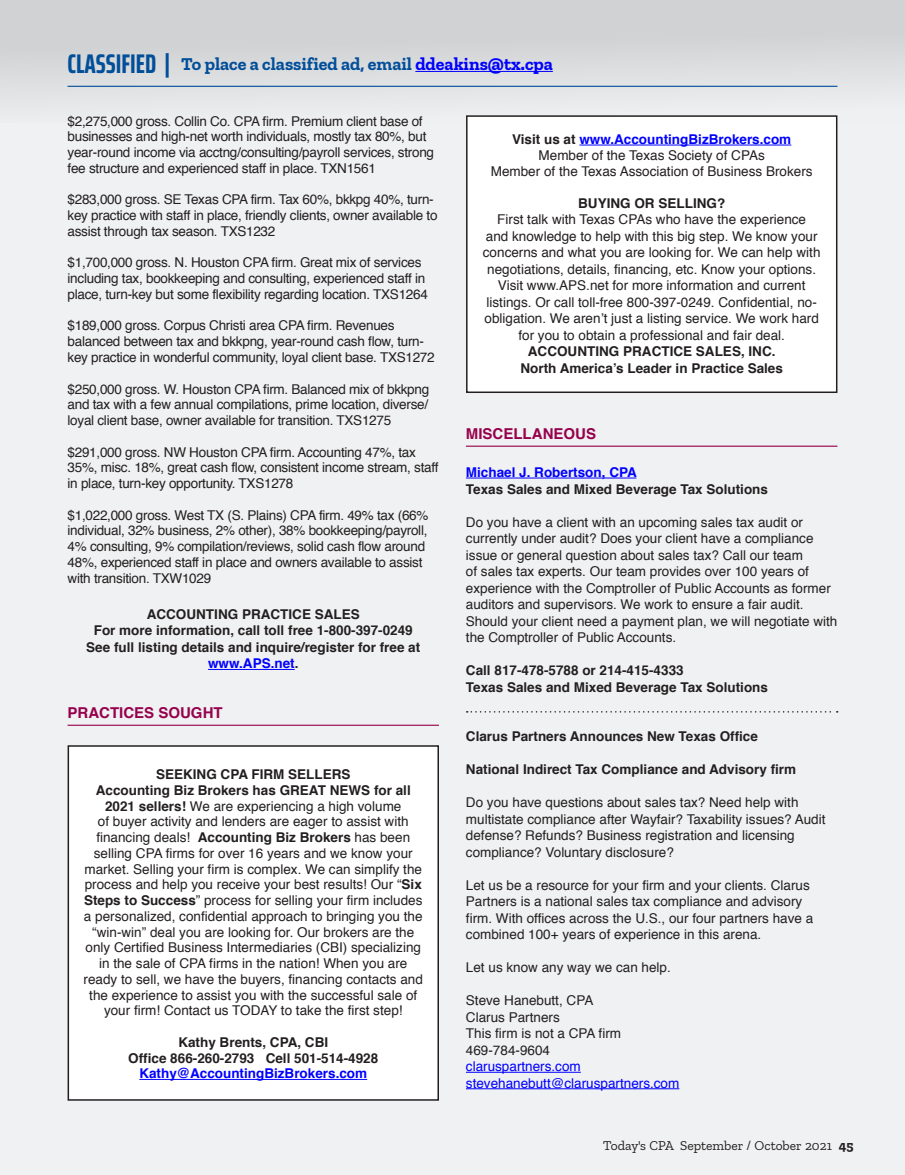
<style>
.page{position:relative;width:905px;height:1175px;background:#fff}
.page>*{position:absolute;margin:0;border:0;box-sizing:border-box;transform-origin:0 0}
.t1{font:700 18px "Zilla Slab";color:#014e99}
.t2{font:700 15px "Helvetica";color:#96014d}
.t3{font:13.5px/16.5px "Helvetica";color:#231f20}
.t4{font:13.5px/15.8px "Helvetica";letter-spacing:-.02em;color:#231f20}
.t5{font:700 13.5px/16.5px "Helvetica";color:#231f20;text-align:center}
.t6{font:700 13.5px "Helvetica";color:#00f}
.t7{font:13.5px/16.5px "Helvetica";color:#00f}
.t8{font:13.5px "Zilla Slab";color:#231f20}
.s1{font-family:"Saira";font-stretch:extra-condensed;font-size:27px}
.s2{color:#00f}
.s3{font-weight:700}
.s4{font-weight:700;color:#00f}
</style>
<div class="page">
<div style="left:0;top:0;width:904px;height:1174px;background:#f0f1f2"></div>
<div style="left:0;top:0;width:904px;height:123px;background:linear-gradient(to bottom,#cacbcd,#ecedef)"></div>
<div style="left:68px;top:746px;width:370px;height:354px;background:#fff"></div>
<div style="left:68px;top:745px;width:371px;height:355px;border:2px solid #231f20"></div>
<div style="left:467px;top:116px;width:369px;height:276px;background:#fff"></div>
<div style="left:466px;top:115px;width:371px;height:278px;border:2px solid #231f20"></div>
<hr style="left:415px;top:71px;width:138px;height:1px;background:#00f">
<hr style="left:68px;top:86px;width:769px;height:1px;background:#014e99">
<hr style="left:208px;top:669px;width:87px;height:1px;background:#00f">
<hr style="left:68px;top:724px;width:371px;height:2px;background:#96014d">
<hr style="left:139px;top:1079px;width:228px;height:1px;background:#00f">
<hr style="left:579px;top:145px;width:212px;height:1px;background:#00f">
<hr style="left:466px;top:445px;width:371px;height:2px;background:#96014d">
<hr style="left:466px;top:477px;width:170px;height:1px;background:#00f">
<svg style="left:466px;top:711px;width:371px;height:1px"></svg>
<hr style="left:466px;top:1071px;width:114px;height:1px;background:#00f">
<hr style="left:466px;top:1088px;width:213px;height:1px;background:#00f">
<h1 class="t1" style="left:68px;top:54px;width:487px"><span class="s1">CLASSIFIED |</span> To place a classified ad, email <span class="s2">ddeakins@tx.cpa</span></h1>
<p class="t4" style="left:68px;top:113px;width:368px">$2,275,000 gross. Collin Co. CPA firm. Premium client base of businesses and high-net worth individuals, mostly tax 80%, but year-round income via acctng/consulting/payroll services, strong fee structure and experienced staff in place. TXN1561</p>
<p class="t4" style="left:68px;top:192px;width:371px">$283,000 gross. SE Texas CPA firm. Tax 60%, bkkpg 40%, turn&shy;key practice with staff in place, friendly clients, owner available to assist through tax season. TXS1232</p>
<p class="t4" style="left:68px;top:255px;width:362px">$1,700,000 gross. N. Houston CPA firm. Great mix of services including tax, bookkeeping and consulting, experienced staff in place, turn-key but some flexibility regarding location. TXS1264</p>
<p class="t4" style="left:68px;top:318px;width:368px">$189,000 gross. Corpus Christi area CPA firm. Revenues balanced between tax and bkkpng, year-round cash flow, turn&shy;key practice in wonderful community, loyal client base. TXS1272</p>
<p class="t3" style="left:68px;top:381px;width:363px;line-height:15.8px;text-align:justify">$250,000 gross. W. Houston CPA firm. Balanced mix of bkkpng and tax with a few annual compilations, prime location, diverse/ loyal client base, owner available for transition. TXS1275</p>
<p class="t4" style="left:68px;top:444px;width:372px">$291,000 gross. NW Houston CPA firm. Accounting 47%, tax<br>35%, misc. 18%, great cash flow, consistent income stream, staff in place, turn-key opportunity. TXS1278</p>
<p class="t4" style="left:68px;top:507px;width:362px">$1,022,000 gross. West TX (S. Plains) CPA firm. 49% tax (66% individual, 32% business, 2% other), 38% bookkeeping/payroll, 4% consulting, 9% compilation/reviews, solid cash flow around 48%, experienced staff in place and owners available to assist with transition. TXW1029</p>
<p class="t5" style="left:86px;top:606px;width:335px">ACCOUNTING PRACTICE SALES<br>For more information, call toll free 1-800-397-0249<br>See full listing details and inquire/register for free at <span class="s2">www.APS.net</span>.</p>
<p class="t2" style="left:68px;top:700px;width:157px">PRACTICES SOUGHT</p>
<p class="t3" style="left:491px;top:132px;width:323px;line-height:15.8px;text-align:center"><span class="s3">Visit us at</span> <span class="s4">www.AccountingBizBrokers.com<br></span>Member of the Texas Society of CPAs<br>Member of the Texas Association of Business Brokers</p>
<p class="t5" style="left:578px;top:195px;width:149px">BUYING OR SELLING?</p>
<p class="t3" style="left:483px;top:212px;width:339px;text-align:center">First talk with Texas CPAs who have the experience<br>and knowledge to help with this big step. We know your concerns and what you are looking for. We can help with negotiations, details, financing, etc. Know your options.<br>Visit www.APS.net for more information and current listings. Or call toll-free 800-397-0249. Confidential, no&shy;obligation. We aren’t just a listing service. We work hard for you to obtain a professional and fair deal.</p>
<p class="t5" style="left:520px;top:343px;width:264px">ACCOUNTING PRACTICE SALES, INC.<br>North America’s Leader in Practice Sales</p>
<p class="t2" style="left:466px;top:421px;width:132px">MISCELLANEOUS</p>
<p class="t6" style="left:466px;top:461px;width:172px">Michael J. Robertson, CPA</p>
<p class="t5" style="left:466px;top:480px;width:303px">Texas Sales and Mixed Beverage Tax Solutions</p>
<p class="t3" style="left:466px;top:514px;width:373px">Do you have a client with an upcoming sales tax audit or currently under audit? Does your client have a compliance issue or general question about sales tax? Call our team<br>of sales tax experts. Our team provides over 100 years of experience with the Comptroller of Public Accounts as former auditors and supervisors. We work to ensure a fair audit.<br>Should your client need a payment plan, we will negotiate with the Comptroller of Public Accounts.</p>
<p class="t5" style="left:466px;top:662px;width:303px;text-align:left">Call 817-478-5788 or 214-415-4333<br>Texas Sales and Mixed Beverage Tax Solutions</p>
<p class="t5" style="left:466px;top:728px;width:293px">Clarus Partners Announces New Texas Office</p>
<p class="t5" style="left:466px;top:761px;width:332px">National Indirect Tax Compliance and Advisory firm</p>
<p class="t3" style="left:466px;top:794px;width:361px">Do you have questions about sales tax? Need help with multistate compliance after Wayfair? Taxability issues? Audit defense? Refunds? Business registration and licensing compliance? Voluntary disclosure?</p>
<p class="t3" style="left:466px;top:877px;width:349px">Let us be a resource for your firm and your clients. Clarus Partners is a national sales tax compliance and advisory firm. With offices across the U.S., our four partners have a combined 100+ years of experience in this arena.</p>
<p class="t3" style="left:466px;top:959px;width:206px">Let us know any way we can help.</p>
<p class="t3" style="left:466px;top:992px;width:157px">Steve Hanebutt, CPA<br>Clarus Partners<br>This firm is not a CPA firm<br>469-784-9604</p>
<p class="t7" style="left:466px;top:1058px;width:215px">claruspartners.com stevehanebutt@claruspartners.com</p>
<p class="t3" style="left:84px;top:766px;width:341px;line-height:15.8px;text-align:center"><span class="s3">SEEKING CPA FIRM SELLERS<br>Accounting Biz Brokers has GREAT NEWS for all 2021 sellers!</span> We are experiencing a high volume<br>of buyer activity and lenders are eager to assist with financing deals! <span class="s3">Accounting Biz Brokers</span> has been selling CPA firms for over 16 years and we know your market. Selling your firm is complex. We can simplify the process and help you receive your best results! Our “<span class="s3">Six Steps to Success</span>” process for selling your firm includes a personalized, confidential approach to bringing you the “win-win” deal you are looking for. Our brokers are the only Certified Business Intermediaries (CBI) specializing in the sale of CPA firms in the nation! When you are ready to sell, we have the buyers, financing contacts and the experience to assist you with the successful sale of your firm! Contact us TODAY to take the first step!</p>
<p class="t5" style="left:128px;top:1034px;width:251px;line-height:15.8px">Kathy Brents, CPA, CBI<br>Office 866-260-2793 Cell 501-514-4928</p>
<p class="t6" style="left:139px;top:1062px;width:229px">Kathy@AccountingBizBrokers.com</p>
<p class="t8" style="left:603px;top:1138px;width:252px">Today's CPA September / October 2021 <span class="s3">45</span></p>
</div>
